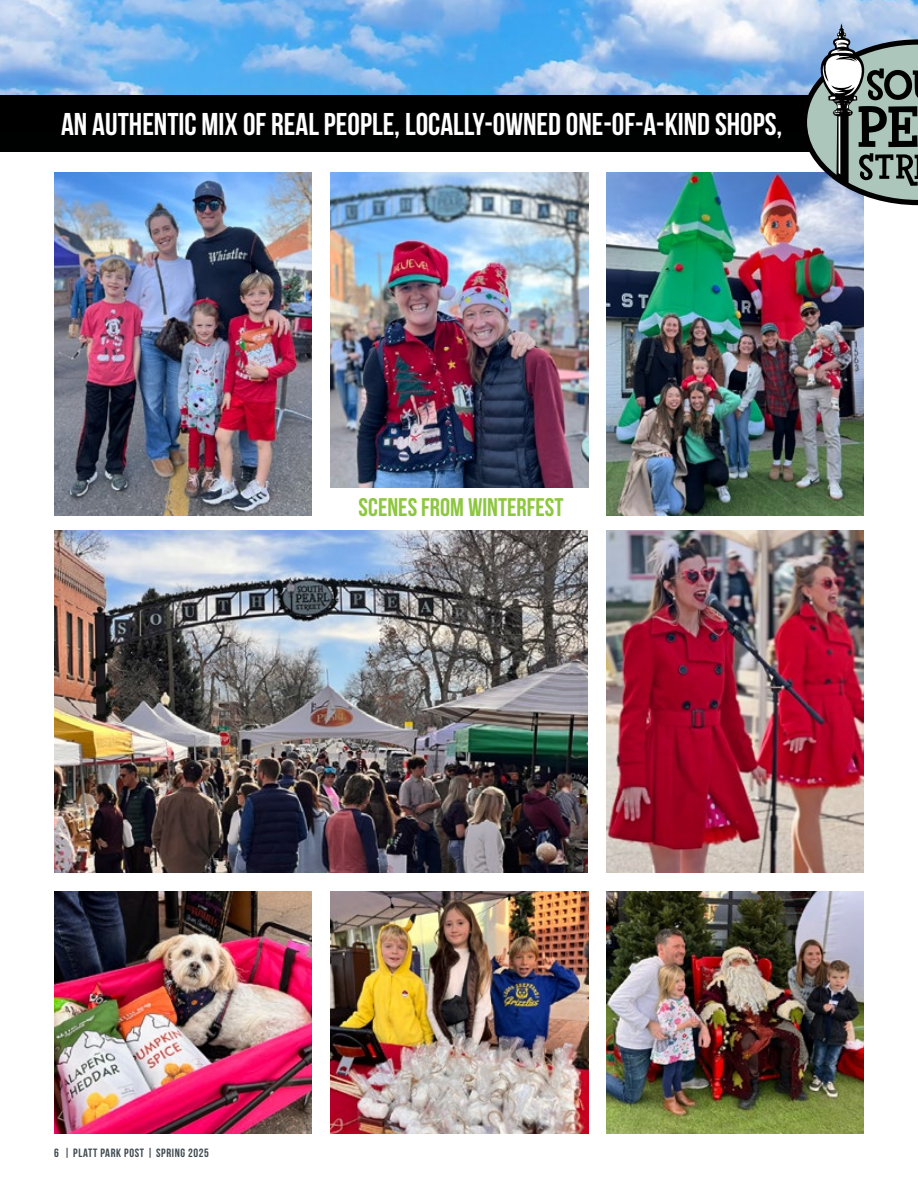
<style>
.page{position:relative;width:918px;height:1188px;background:#fff}
.page>*{position:absolute;margin:0;border:0;box-sizing:border-box;transform-origin:0 0}
.t1{font:700 31.5px "Bebas Neue";color:#fff}
.t2{font:700 25.5px "Bebas Neue";color:#8dc63f}
.t3{font:12px "Bebas Neue";letter-spacing:.05em;color:#3e484f}
</style>
<div class="page">
<img style="left:0;top:0;width:918px;height:95px">
<div style="left:0;top:95px;width:918px;height:56px;background:#000101"></div>
<img style="left:606px;top:892px;width:258px;height:242px">
<img style="left:330px;top:173px;width:258px;height:314px">
<img style="left:54px;top:530px;width:534px;height:343px">
<img style="left:54px;top:892px;width:258px;height:242px">
<img style="left:330px;top:892px;width:258px;height:242px">
<img style="left:606px;top:173px;width:258px;height:342px">
<img style="left:54px;top:173px;width:258px;height:342px">
<img style="left:606px;top:530px;width:258px;height:343px">
<svg style="left:802px;top:24px;width:116px;height:181px"></svg>
<p class="t1" style="left:61px;top:106px;width:723px">AN AUTHENTIC MIX OF REAL PEOPLE, LOCALLY-OWNED ONE-OF-A-KIND SHOPS,</p>
<p class="t2" style="left:359px;top:493px;width:206px">SCENES FROM WINTERFEST</p>
<p class="t3" style="left:54px;top:1146px;width:157px">6 | PLATT PARK POST | SPRING 2025</p>
</div>
